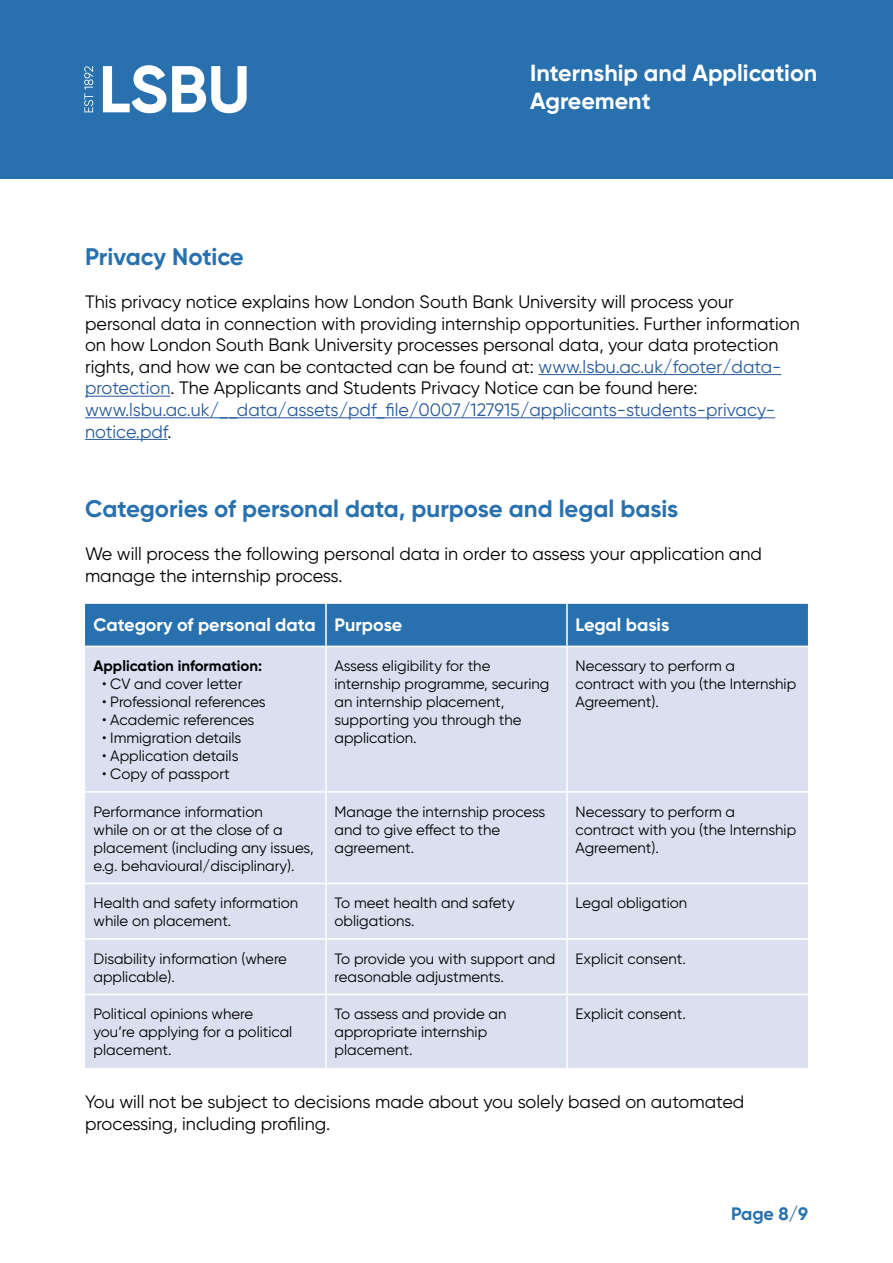
<style>
.page{position:relative;width:893px;height:1263px;background:#fff}
.page>*{position:absolute;margin:0;border:0;box-sizing:border-box;transform-origin:0 0}
.t1{font:700 24px "Gilroy";color:#2871ae}
.t2{font:700 23.25px/27.9px "Gilroy";color:#fff}
.t3{font:18px/21.6px "Gilroy";color:#000}
.t4{font:700 18px "Gilroy";color:#fff}
.t5{font:700 18px "Gilroy";color:#2871ae}
.t6{font:15px/18px "Gilroy";color:#000}
.t7{font:700 15px "Gilroy";color:#000}
.s1{color:#275b9b}
</style>
<div class="page">
<hr style="left:538px;top:374px;width:243px;height:1px;background:#275b9b">
<hr style="left:85px;top:396px;width:85px;height:1px;background:#275b9b">
<hr style="left:85px;top:417px;width:690px;height:1px;background:#275b9b">
<hr style="left:85px;top:439px;width:83px;height:1px;background:#275b9b">
<div style="left:0;top:0;width:893px;height:179px;background:#2871ae"></div>
<svg style="left:84px;top:66px;width:9px;height:46px"></svg>
<svg style="left:103px;top:65px;width:63px;height:48px"></svg>
<svg style="left:172px;top:66px;width:75px;height:47px"></svg>
<div style="left:85px;top:604px;width:723px;height:42px;background:#2871ae"></div>
<div style="left:85px;top:647px;width:723px;height:421px;background:#dae0f0"></div>
<hr style="left:325px;top:604px;width:2px;height:42px;background:#fff">
<hr style="left:566px;top:604px;width:2px;height:42px;background:#fff">
<hr style="left:325px;top:647px;width:2px;height:144px;background:#fff">
<hr style="left:566px;top:647px;width:2px;height:144px;background:#fff">
<hr style="left:85px;top:791px;width:241px;height:2px;background:#fff">
<hr style="left:326px;top:791px;width:241px;height:2px;background:#fff">
<hr style="left:325px;top:793px;width:2px;height:90px;background:#fff">
<hr style="left:567px;top:791px;width:241px;height:2px;background:#fff">
<hr style="left:566px;top:793px;width:2px;height:90px;background:#fff">
<hr style="left:85px;top:883px;width:241px;height:1px;background:#fff">
<hr style="left:326px;top:883px;width:241px;height:1px;background:#fff">
<hr style="left:325px;top:884px;width:2px;height:54px;background:#fff">
<hr style="left:567px;top:883px;width:241px;height:1px;background:#fff">
<hr style="left:566px;top:884px;width:2px;height:54px;background:#fff">
<hr style="left:85px;top:938px;width:241px;height:2px;background:#fff">
<hr style="left:326px;top:938px;width:241px;height:2px;background:#fff">
<hr style="left:325px;top:940px;width:2px;height:54px;background:#fff">
<hr style="left:567px;top:938px;width:241px;height:2px;background:#fff">
<hr style="left:566px;top:940px;width:2px;height:54px;background:#fff">
<hr style="left:85px;top:994px;width:241px;height:1px;background:#fff">
<hr style="left:326px;top:994px;width:241px;height:1px;background:#fff">
<hr style="left:325px;top:995px;width:2px;height:73px;background:#fff">
<hr style="left:567px;top:994px;width:241px;height:1px;background:#fff">
<hr style="left:566px;top:995px;width:2px;height:73px;background:#fff">
<h2 class="t2" style="left:530px;top:59px;width:289px">Internship and Application<br>Agreement</h2>
<h1 class="t1" style="left:85px;top:241px;width:160px">Privacy Notice</h1>
<p class="t3" style="left:85px;top:291px;width:716px">This privacy notice explains how London South Bank University will process your personal data in connection with providing internship opportunities. Further information on how London South Bank University processes personal data, your data protection rights, and how we can be contacted can be found at: <span class="s1">www.lsbu.ac.uk/footer/data&shy;protection</span>. The Applicants and Students Privacy Notice can be found here: <span class="s1">www.lsbu.ac.uk/__data/assets/pdf_file/0007/127915/applicants-students-privacy&shy;notice.pdf</span>.</p>
<h1 class="t1" style="left:85px;top:493px;width:595px">Categories of personal data, purpose and legal basis</h1>
<p class="t3" style="left:85px;top:543px;width:678px">We will process the following personal data in order to assess your application and manage the internship process.</p>
<p class="t4" style="left:94px;top:613px;width:310px">Category of personal data Purpose</p>
<p class="t4" style="left:575px;top:613px;width:95px">Legal basis</p>
<p class="t7" style="left:94px;top:656px;width:170px">Application information:</p>
<p class="t6" style="left:102px;top:675px;width:142px">• CV and cover letter</p>
<p class="t6" style="left:102px;top:693px;width:165px">• Professional references</p>
<p class="t6" style="left:102px;top:711px;width:154px">• Academic references</p>
<p class="t6" style="left:102px;top:729px;width:141px">• Immigration details</p>
<p class="t6" style="left:102px;top:747px;width:138px">• Application details</p>
<p class="t6" style="left:102px;top:765px;width:129px">• Copy of passport</p>
<p class="t6" style="left:334px;top:657px;width:216px">Assess eligibility for the internship programme, securing an internship placement, supporting you through the application.</p>
<p class="t6" style="left:575px;top:657px;width:222px">Necessary to perform a contract with you (the Internship<br>Agreement).</p>
<p class="t6" style="left:94px;top:802px;width:222px">Performance information<br>while on or at the close of a placement (including any issues, e.g. behavioural/disciplinary).</p>
<p class="t6" style="left:334px;top:802px;width:212px">Manage the internship process and to give effect to the agreement.</p>
<p class="t6" style="left:575px;top:802px;width:222px">Necessary to perform a contract with you (the Internship<br>Agreement).</p>
<p class="t6" style="left:94px;top:894px;width:206px">Health and safety information while on placement.</p>
<p class="t6" style="left:334px;top:894px;width:182px">To meet health and safety obligations.</p>
<p class="t6" style="left:575px;top:894px;width:113px">Legal obligation</p>
<p class="t6" style="left:94px;top:949px;width:195px">Disability information (where applicable).</p>
<p class="t6" style="left:334px;top:949px;width:222px">To provide you with support and reasonable adjustments.</p>
<p class="t6" style="left:575px;top:949px;width:112px">Explicit consent.</p>
<p class="t6" style="left:94px;top:1005px;width:200px">Political opinions where you’re applying for a political placement.</p>
<p class="t6" style="left:334px;top:1005px;width:173px">To assess and provide an appropriate internship placement.</p>
<p class="t6" style="left:575px;top:1005px;width:112px">Explicit consent.</p>
<p class="t3" style="left:85px;top:1091px;width:661px">You will not be subject to decisions made about you solely based on automated processing, including profiling.</p>
<p class="t5" style="left:731px;top:1202px;width:79px">Page 8/9</p>
</div>
